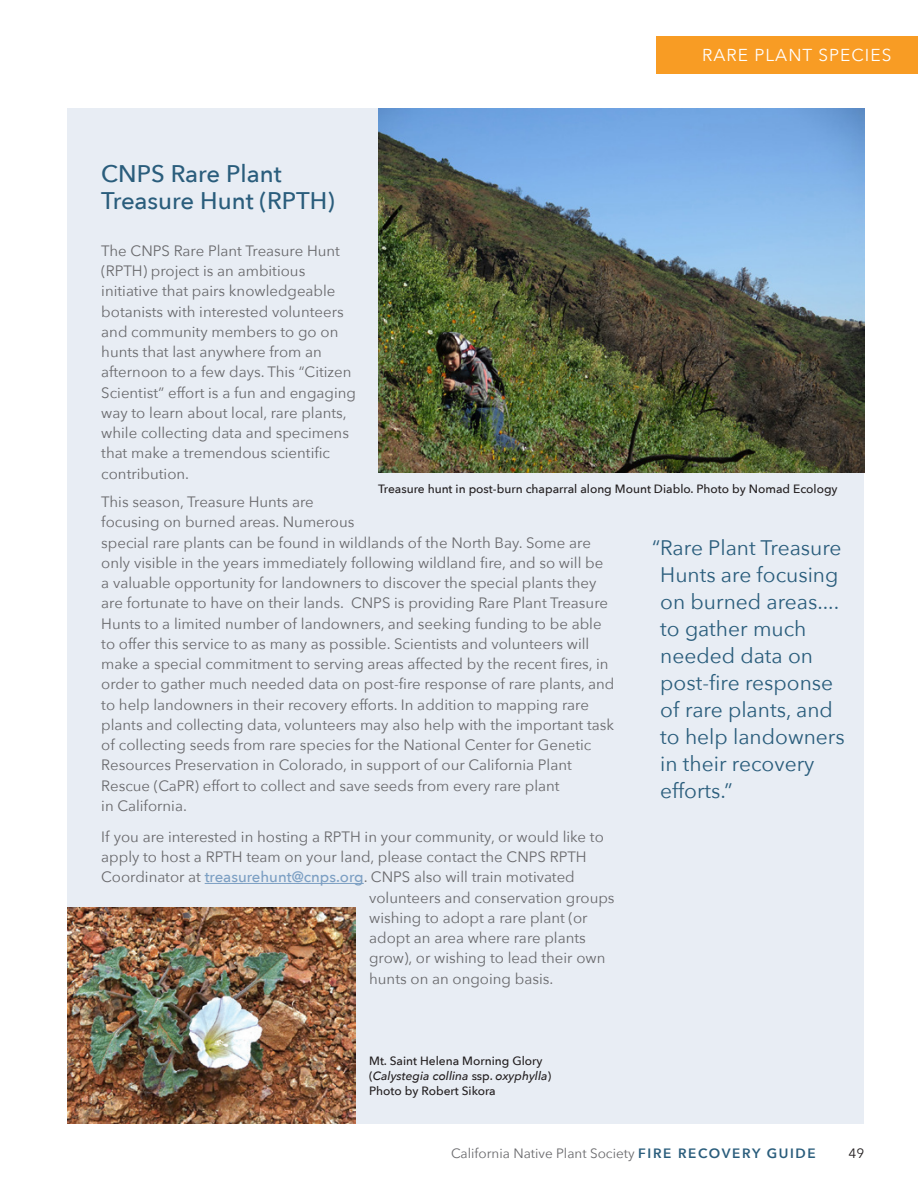
<style>
.page{position:relative;width:918px;height:1188px;background:#fff}
.page>*{position:absolute;margin:0;border:0;box-sizing:border-box;transform-origin:0 0}
.subhead{font:500 24px/27px "Avenir Next";color:#2a5d7c}
.pull_quote_body{font:21px/27px "Avenir Next";color:#2a5d7c}
.top_headline_continu{font:17.25px "Avenir Next";letter-spacing:.06em;color:#fff}
.body{font:15px/20.2px "Avenir Next";color:#69696c}
.subhead-2{font:15px/20.2px "Avenir Next";color:#69696c}
.t1{font:13.5px "Avenir Next";color:#69696c}
.t2{font:13.5px "Avenir Next";color:#231f20}
.t3{font:500 12px/15px "Avenir Next";color:#231f20}
.s1{font-weight:500;color:#7c9fc3}
.s2{font-style:italic}
.s3{font-weight:600;color:#2a5d7c}
</style>
<div class="page">
<div style="left:68px;top:108px;width:796px;height:1015px;background:#e8edf4"></div>
<div style="left:657px;top:36px;width:261px;height:38px;background:#f89c24"></div>
<hr style="left:205px;top:883px;width:159px;height:1px;background:#7c9fc3">
<img style="left:378px;top:108px;width:486px;height:364px">
<img style="left:68px;top:907px;width:288px;height:216px">
<p class="top_headline_continu" style="left:702px;top:41px;width:191px">RARE PLANT SPECIES</p>
<p class="subhead" style="left:101px;top:159px;width:235px">CNPS Rare Plant<br>Treasure Hunt (RPTH)</p>
<p class="subhead-2" style="left:101px;top:240px;width:256px">The CNPS Rare Plant Treasure Hunt (RPTH) project is an ambitious initiative that pairs knowledgeable botanists with interested volunteers and community members to go on hunts that last anywhere from an afternoon to a few days. This “Citizen Scientist” effort is a fun and engaging way to learn about local, rare plants, while collecting data and specimens that make a tremendous scientific contribution.</p>
<p class="body" style="left:101px;top:491px;width:515px">This season, Treasure Hunts are<br>focusing on burned areas. Numerous<br>special rare plants can be found in wildlands of the North Bay. Some are only visible in the years immediately following wildland fire, and so will be a valuable opportunity for landowners to discover the special plants they are fortunate to have on their lands. CNPS is providing Rare Plant Treasure Hunts to a limited number of landowners, and seeking funding to be able to offer this service to as many as possible. Scientists and volunteers will make a special commitment to serving areas affected by the recent fires, in order to gather much needed data on post-fire response of rare plants, and to help landowners in their recovery efforts. In addition to mapping rare plants and collecting data, volunteers may also help with the important task of collecting seeds from rare species for the National Center for Genetic Resources Preservation in Colorado, in support of our California Plant Rescue (CaPR) effort to collect and save seeds from every rare plant<br>in California.</p>
<p class="body" style="left:101px;top:826px;width:504px">If you are interested in hosting a RPTH in your community, or would like to</p>
<p class="body" style="left:101px;top:846px;width:487px">apply to host a RPTH team on your land, please contact the CNPS RPTH</p>
<p class="body" style="left:101px;top:866px;width:475px">Coordinator at <span class="s1">treasurehunt@cnps.org</span>. CNPS also will train motivated</p>
<p class="body" style="left:369px;top:887px;width:247px">volunteers and conservation groups</p>
<p class="body" style="left:369px;top:907px;width:220px">wishing to adopt a rare plant (or</p>
<p class="body" style="left:369px;top:927px;width:218px">adopt an area where rare plants</p>
<p class="body" style="left:369px;top:947px;width:238px">grow), or wishing to lead their own</p>
<p class="body" style="left:369px;top:968px;width:186px">hunts on an ongoing basis.</p>
<p class="t3" style="left:378px;top:481px;width:461px">Treasure hunt in post-burn chaparral along Mount Diablo. Photo by Nomad Ecology</p>
<p class="pull_quote_body" style="left:660px;top:533px;width:186px;text-indent:-8px">“Rare Plant Treasure<br>Hunts are focusing on burned areas.... to gather much needed data on post-fire response of rare plants, and to help landowners in their recovery efforts.”</p>
<p class="t3" style="left:369px;top:1053px;width:184px">Mt. Saint Helena Morning Glory (<span class="s2">Calystegia collina</span> ssp. <span class="s2">oxyphylla</span>)<br>Photo by Robert Sikora</p>
<p class="t1" style="left:451px;top:1142px;width:366px">California Native Plant Society <span class="s3">FIRE RECOVERY GUIDE</span></p>
<p class="t2" style="left:849px;top:1142px;width:17px">49</p>
</div>
